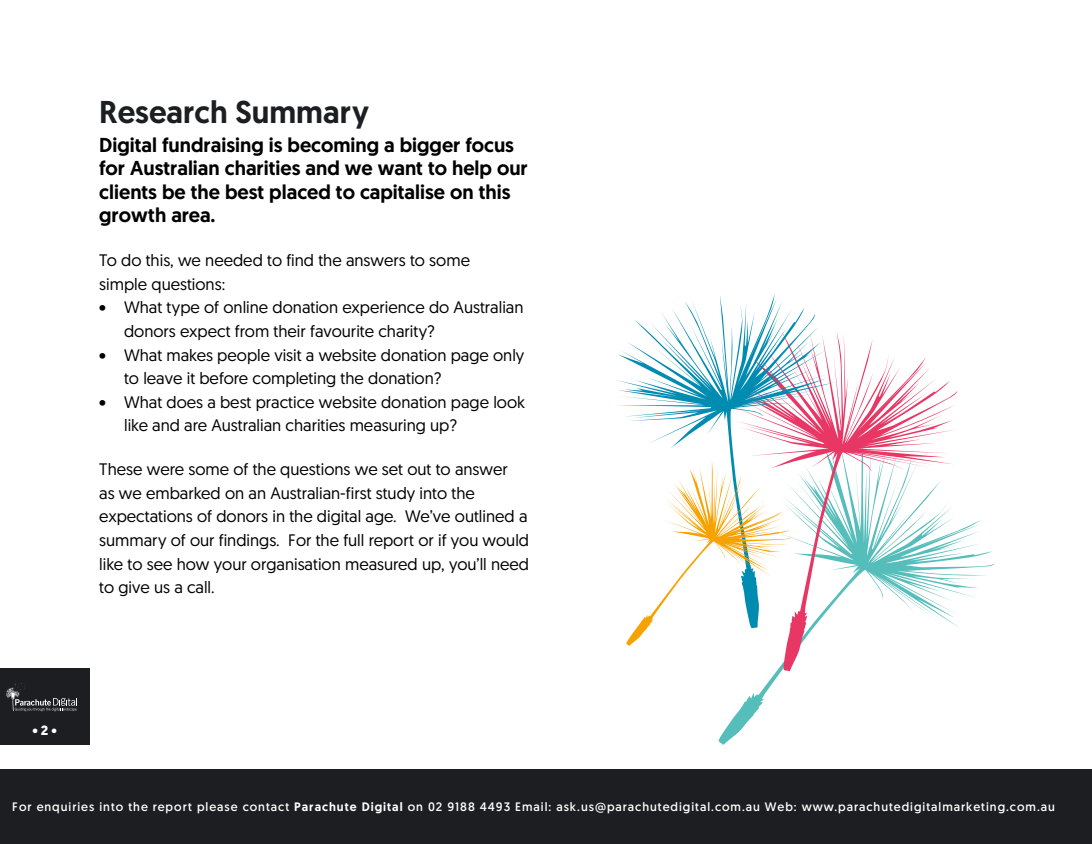
<style>
.page{position:relative;width:1092px;height:844px;background:#fff}
.page>*{position:absolute;margin:0;border:0;box-sizing:border-box;transform-origin:0 0}
.t1{font:500 31.5px "Geomanist";color:#1d1e22}
.t2{font:500 20.12px/23.6px "Geomanist";color:#000}
.t3{font:16.62px/23.6px "Geomanist";color:#000}
.t4{font:700 13.47px "Geomanist";color:#fff}
.t5{font:12.25px "Geomanist";letter-spacing:.08em;color:#fff}
.s1{font-weight:500}
</style>
<div class="page">
<hr style="left:1091px;top:769px;width:1px;height:74px;background:#1d1e22">
<div style="left:0;top:769px;width:1091px;height:74px;background:#1d1e22"></div>
<div style="left:0;top:668px;width:89px;height:76px;background:#1d1e22"></div>
<svg style="left:6px;top:682px;width:71px;height:29px"></svg>
<svg style="left:718px;top:520px;width:277px;height:225px"></svg>
<svg style="left:733px;top:333px;width:224px;height:339px"></svg>
<svg style="left:617px;top:294px;width:220px;height:334px"></svg>
<svg style="left:626px;top:461px;width:165px;height:185px"></svg>
<h1 class="t1" style="left:99px;top:91px;width:271px">Research Summary</h1>
<p class="t2" style="left:99px;top:132px;width:430px">Digital fundraising is becoming a bigger focus for Australian charities and we want to help our clients be the best placed to capitalise on this growth area.</p>
<p class="t3" style="left:99px;top:248px;width:372px">To do this, we needed to find the answers to some simple questions:</p>
<p class="t3" style="left:124px;top:295px;width:401px;text-indent:-25px">• What type of online donation experience do Australian donors expect from their favourite charity?</p>
<p class="t3" style="left:124px;top:342px;width:402px;text-indent:-25px">• What makes people visit a website donation page only to leave it before completing the donation?</p>
<p class="t3" style="left:124px;top:389px;width:402px;text-indent:-25px">• What does a best practice website donation page look like and are Australian charities measuring up?</p>
<p class="t3" style="left:99px;top:456px;width:431px">These were some of the questions we set out to answer<br>as we embarked on an Australian-first study into the expectations of donors in the digital age. We’ve outlined a summary of our findings. For the full report or if you would like to see how your organisation measured up, you’ll need to give us a call.</p>
<p class="t4" style="left:32px;top:721px;width:26px">• 2 •</p>
<p class="t5" style="left:12px;top:798px;width:1043px">For enquiries into the report please contact <span class="s1">Parachute Digital</span> on 02 9188 4493 Email: ask.us@parachutedigital.com.au Web: www.parachutedigitalmarketing.com.au</p>
</div>
